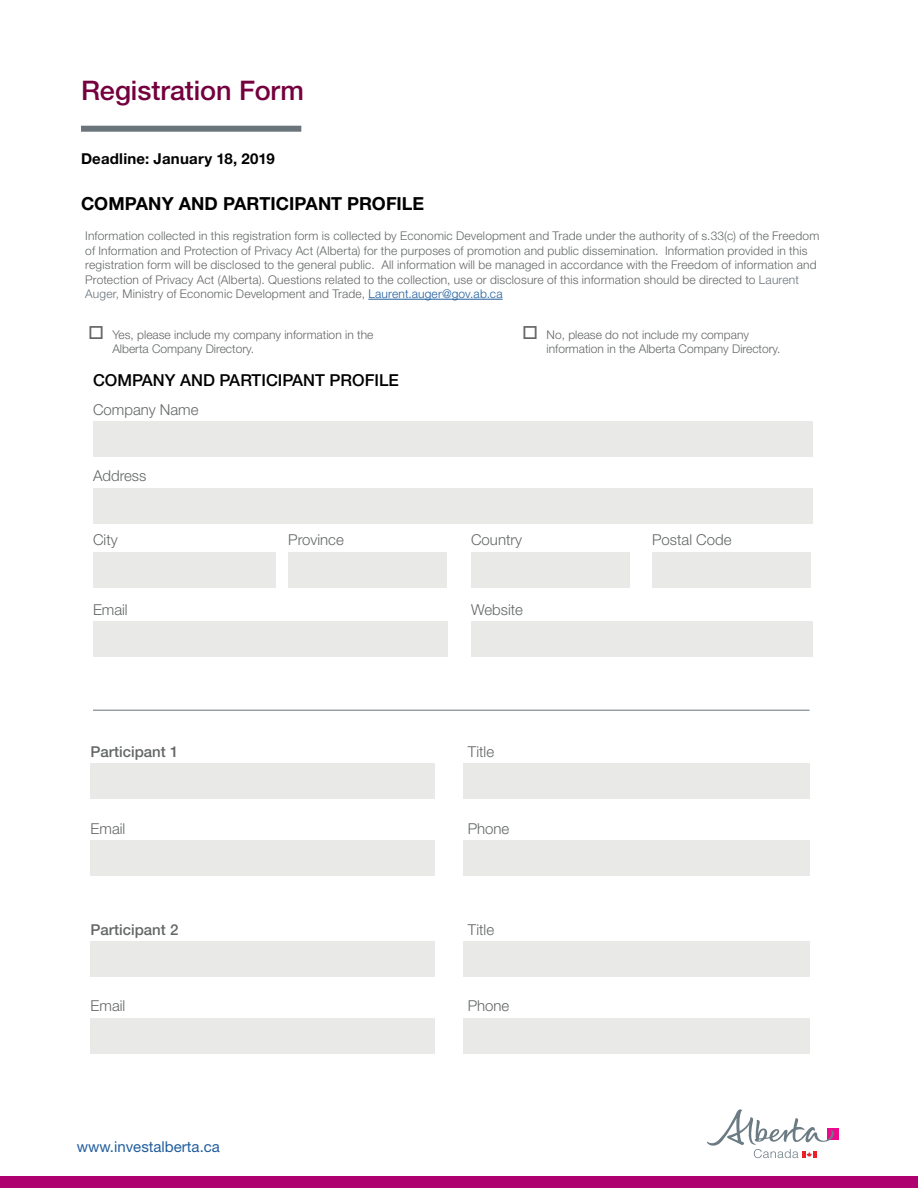
<style>
.page{position:relative;width:918px;height:1188px;background:#fff}
.page>*{position:absolute;margin:0;border:0;box-sizing:border-box;transform-origin:0 0}
.t1{font:500 27px "Helvetica Neue LT Std";letter-spacing:-.005em;color:#74003d}
.t2{font:700 18px "Helvetica Neue LT Std";color:#000}
.t3{font:500 16.5px "Helvetica Neue LT Std";color:#000}
.t4{font:300 15px "Helvetica Neue LT Std";color:#646767}
.t5{font:500 15px "Helvetica Neue LT Std";color:#646767}
.t6{font:700 15px "Helvetica Neue LT Std";letter-spacing:.015em;color:#000}
.t7{font:15px "Helvetica Neue LT Std";color:#215e9e}
.t8{font:300 12px/14.4px "Helvetica Neue LT Std";letter-spacing:.01em;color:#646767}
.s1{color:#6a747b}
.s2{color:#215e9e}
</style>
<div class="page">
<div style="left:0;top:1176px;width:918px;height:12px;background:#ae006e"></div>
<div style="left:827px;top:1128px;width:12px;height:12px;background:#ec098d"></div>
<svg style="left:707px;top:1109px;width:127px;height:49px"></svg>
<div style="left:81px;top:126px;width:220px;height:6px;background:#6a747b"></div>
<div style="left:93px;top:421px;width:719px;height:36px;background:#e9e9e8"></div>
<div style="left:93px;top:488px;width:719px;height:36px;background:#e9e9e8"></div>
<div style="left:93px;top:552px;width:182px;height:36px;background:#e9e9e8"></div>
<div style="left:288px;top:552px;width:159px;height:36px;background:#e9e9e8"></div>
<div style="left:471px;top:552px;width:159px;height:36px;background:#e9e9e8"></div>
<div style="left:652px;top:552px;width:159px;height:36px;background:#e9e9e8"></div>
<div style="left:93px;top:621px;width:354px;height:36px;background:#e9e9e8"></div>
<div style="left:471px;top:621px;width:341px;height:36px;background:#e9e9e8"></div>
<hr style="left:368px;top:299px;width:135px;height:1px;background:#215e9e">
<div style="left:91px;top:763px;width:344px;height:36px;background:#e9e9e8"></div>
<div style="left:91px;top:941px;width:344px;height:36px;background:#e9e9e8"></div>
<div style="left:91px;top:840px;width:344px;height:36px;background:#e9e9e8"></div>
<div style="left:91px;top:1018px;width:344px;height:36px;background:#e9e9e8"></div>
<div style="left:464px;top:763px;width:346px;height:36px;background:#e9e9e8"></div>
<div style="left:464px;top:941px;width:346px;height:36px;background:#e9e9e8"></div>
<div style="left:464px;top:840px;width:346px;height:36px;background:#e9e9e8"></div>
<div style="left:464px;top:1018px;width:346px;height:36px;background:#e9e9e8"></div>
<hr style="left:93px;top:710px;width:717px;height:1px;background:#6a747b">
<h1 class="t1" style="left:81px;top:75px;width:224px">Registration Form</h1>
<p class="t6" style="left:81px;top:149px;width:195px">Deadline: January 18, 2019</p>
<h2 class="t2" style="left:81px;top:193px;width:345px">COMPANY AND PARTICIPANT PROFILE</h2>
<p class="t8" style="left:85px;top:229px;width:736px">Information collected in this registration form is collected by Economic Development and Trade under the authority of s.33(c) of the Freedom of Information and Protection of Privacy Act (Alberta) for the purposes of promotion and public dissemination. Information provided in this registration form will be disclosed to the general public. All information will be managed in accordance with the Freedom of information and Protection of Privacy Act (Alberta). Questions related to the collection, use or disclosure of this information should be directed to <span class="s1">Laurent Auger,</span> Ministry of Economic Development and Trade, <span class="s2">Laurent.auger@gov.ab.ca</span></p>
<p class="t8" style="left:112px;top:327px;width:262px;text-indent:-24px">□ Yes, please include my company information in the<br>Alberta Company Directory.</p>
<p class="t8" style="left:547px;top:327px;width:235px;text-indent:-24px">□ No, please do not include my company information in the Alberta Company Directory.</p>
<h3 class="t3" style="left:93px;top:370px;width:307px">COMPANY AND PARTICIPANT PROFILE</h3>
<p class="t4" style="left:93px;top:401px;width:107px">Company Name</p>
<p class="t4" style="left:93px;top:467px;width:55px">Address</p>
<p class="t4" style="left:93px;top:531px;width:26px">City</p>
<p class="t4" style="left:288px;top:531px;width:57px">Province</p>
<p class="t4" style="left:471px;top:531px;width:53px">Country</p>
<p class="t4" style="left:652px;top:531px;width:81px">Postal Code</p>
<p class="t4" style="left:93px;top:601px;width:36px">Email</p>
<p class="t4" style="left:471px;top:601px;width:53px">Website</p>
<p class="t5" style="left:91px;top:743px;width:89px">Participant 1</p>
<p class="t4" style="left:468px;top:742px;width:28px">Title</p>
<p class="t4" style="left:91px;top:819px;width:36px">Email</p>
<p class="t4" style="left:468px;top:819px;width:43px">Phone</p>
<p class="t5" style="left:91px;top:920px;width:89px">Participant 2</p>
<p class="t4" style="left:468px;top:920px;width:28px">Title</p>
<p class="t4" style="left:91px;top:997px;width:36px">Email</p>
<p class="t4" style="left:468px;top:997px;width:43px">Phone</p>
<p class="t7" style="left:77px;top:1138px;width:145px">www.investalberta.ca</p>
</div>
